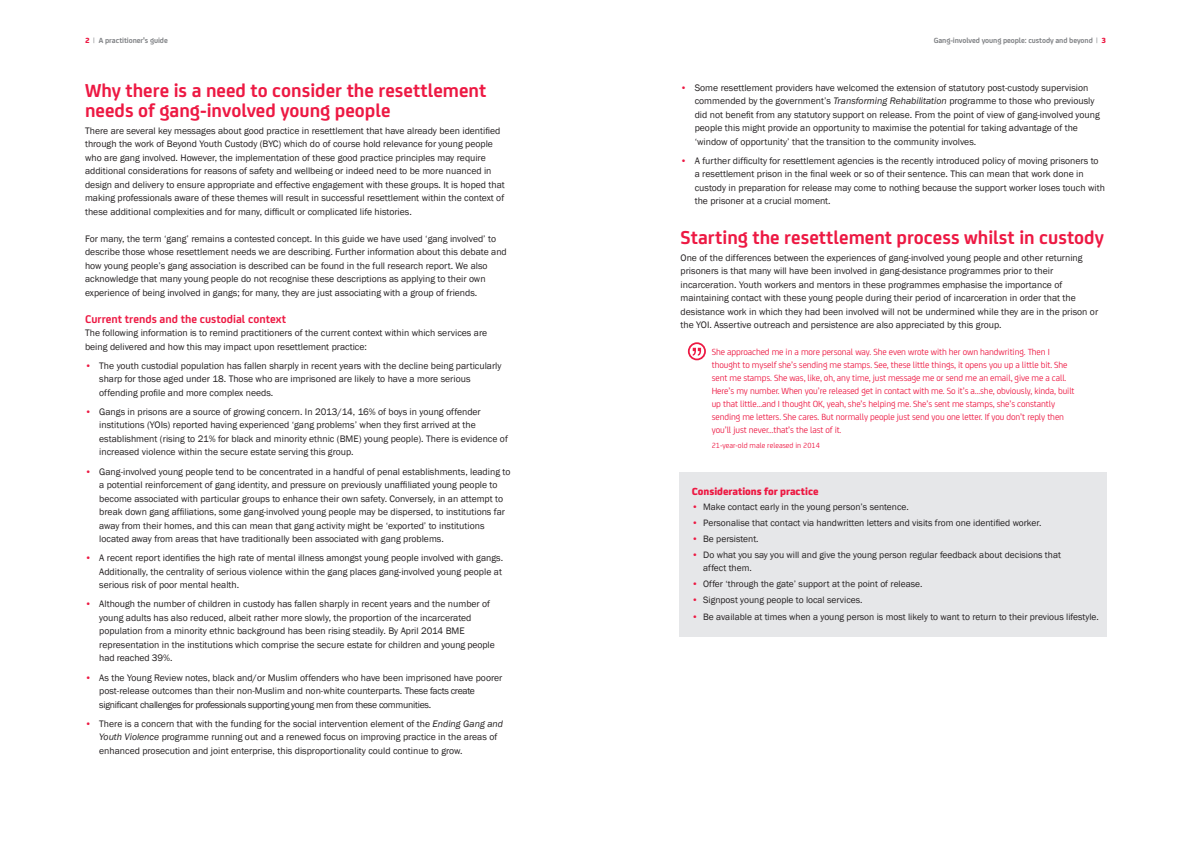
<style>
.page{position:relative;width:1191px;height:842px;background:#fff}
.page>*{position:absolute;margin:0;border:0;box-sizing:border-box;transform-origin:0 0}
.subhead_joeybold_20p{font:700 20px/20px "FS Joey";color:#ed1943}
.body_copy_franklin_g{font:700 12px "FS Joey";color:#ed1943}
.body_copy_franklin_g-2{font:800 11px "FS Joey";color:#ed1943}
.BODY_COPY_franklin_g{font:9.7px/13.5px "Franklin Gothic";color:#231f20}
.body_copy_franklin_g-3{font:9.7px/13.5px "Franklin Gothic";color:#231f20}
.talking_quote_red{font:9.5px/13px "FS Joey";letter-spacing:-.01em;color:#ed1943}
.consideration_box{font:9.5px/13px "Franklin Gothic";color:#231f20}
.text{font:700 8px "FS Joey";letter-spacing:-.01em;color:#808285}
.talking_quote_red_su{font:8px "FS Joey";color:#ed1943}
.s1{font-weight:800;color:#ed1943}
.s2{font-weight:400}
.s3{font-size:9.5px;color:#ed1943}
.s4{font-style:italic}
.s5{color:#ed1943}
</style>
<div class="page">
<div style="left:679px;top:472px;width:427px;height:164px;background:#e6e7e9"></div>
<div style="left:688px;top:342px;width:18px;height:18px;border:2px solid #ed1943;border-radius:50%"></div>
<svg style="left:692px;top:348px;width:9px;height:8px"></svg>
<p class="text" style="left:85px;top:34px;width:84px"><span class="s1">2</span> <span class="s2">|</span> A practitioner's guide</p>
<p class="text" style="left:933px;top:34px;width:174px">Gang-involved young people: custody and beyond <span class="s2">|</span> <span class="s1">3</span></p>
<p class="subhead_joeybold_20p" style="left:85px;top:79px;width:403px">Why there is a need to consider the resettlement needs of gang-involved young people</p>
<p class="body_copy_franklin_g-3" style="left:85px;top:124px;width:421px">There are several key messages about good practice in resettlement that have already been identified through the work of Beyond Youth Custody (BYC) which do of course hold relevance for young people who are gang involved. However, the implementation of these good practice principles may require additional considerations for reasons of safety and wellbeing or indeed need to be more nuanced in design and delivery to ensure appropriate and effective engagement with these groups. It is hoped that making professionals aware of these themes will result in successful resettlement within the context of these additional complexities and for many, difficult or complicated life histories.</p>
<p class="body_copy_franklin_g-3" style="left:85px;top:232px;width:423px">For many, the term ‘gang’ remains a contested concept. In this guide we have used ‘gang involved’ to describe those whose resettlement needs we are describing. Further information about this debate and how young people’s gang association is described can be found in the full research report. We also acknowledge that many young people do not recognise these descriptions as applying to their own experience of being involved in gangs; for many, they are just associating with a group of friends.</p>
<p class="body_copy_franklin_g" style="left:85px;top:310px;width:203px">Current trends and the custodial context</p>
<p class="body_copy_franklin_g-3" style="left:85px;top:326px;width:404px">The following information is to remind practitioners of the current context within which services are being delivered and how this may impact upon resettlement practice:</p>
<p class="BODY_COPY_franklin_g" style="left:99px;top:359px;width:404px;text-indent:-14px"><span class="s3">•</span> The youth custodial population has fallen sharply in recent years with the decline being particularly sharp for those aged under 18. Those who are imprisoned are likely to have a more serious offending profile and more complex needs.</p>
<p class="BODY_COPY_franklin_g" style="left:99px;top:405px;width:410px;text-indent:-14px"><span class="s3">•</span> Gangs in prisons are a source of growing concern. In 2013/14, 16% of boys in young offender institutions (YOIs) reported having experienced ‘gang problems’ when they first arrived at the establishment (rising to 21% for black and minority ethnic (BME) young people). There is evidence of increased violence within the secure estate serving this group.</p>
<p class="BODY_COPY_franklin_g" style="left:99px;top:465px;width:413px;text-indent:-14px"><span class="s3">•</span> Gang-involved young people tend to be concentrated in a handful of penal establishments, leading to a potential reinforcement of gang identity, and pressure on previously unaffiliated young people to become associated with particular groups to enhance their own safety. Conversely, in an attempt to break down gang affiliations, some gang-involved young people may be dispersed, to institutions far away from their homes, and this can mean that gang activity might be ‘exported’ to institutions located away from areas that have traditionally been associated with gang problems.</p>
<p class="BODY_COPY_franklin_g" style="left:99px;top:551px;width:405px;text-align:justify;text-indent:-14px"><span class="s3">•</span> A recent report identifies the high rate of mental illness amongst young people involved with gangs.<br>Additionally, the centrality of serious violence within the gang places gang-involved young people at serious risk of poor mental health.</p>
<p class="BODY_COPY_franklin_g" style="left:99px;top:598px;width:397px;text-indent:-14px"><span class="s3">•</span> Although the number of children in custody has fallen sharply in recent years and the number of young adults has also reduced, albeit rather more slowly, the proportion of the incarcerated population from a minority ethnic background has been rising steadily. By April 2014 BME representation in the institutions which comprise the secure estate for children and young people had reached 39%.</p>
<p class="BODY_COPY_franklin_g" style="left:99px;top:671px;width:405px;text-indent:-14px"><span class="s3">•</span> As the Young Review notes, black and/or Muslim offenders who have been imprisoned have poorer post-release outcomes than their non-Muslim and non-white counterparts. These facts create significant challenges for professionals supporting young men from these communities.</p>
<p class="BODY_COPY_franklin_g" style="left:99px;top:717px;width:405px;text-indent:-14px"><span class="s3">•</span> There is a concern that with the funding for the social intervention element of the <span class="s4">Ending Gang and<br>Youth Violence</span> programme running out and a renewed focus on improving practice in the areas of enhanced prosecution and joint enterprise, this disproportionality could continue to grow.</p>
<p class="BODY_COPY_franklin_g" style="left:694px;top:81px;width:406px;text-indent:-14px"><span class="s3">•</span> Some resettlement providers have welcomed the extension of statutory post-custody supervision commended by the government’s <span class="s4">Transforming Rehabilitation</span> programme to those who previously did not benefit from any statutory support on release. From the point of view of gang-involved young people this might provide an opportunity to maximise the potential for taking advantage of the ‘window of opportunity’ that the transition to the community involves.</p>
<p class="BODY_COPY_franklin_g" style="left:694px;top:154px;width:412px;text-indent:-14px"><span class="s3">•</span> A further difficulty for resettlement agencies is the recently introduced policy of moving prisoners to a resettlement prison in the final week or so of their sentence. This can mean that work done in custody in preparation for release may come to nothing because the support worker loses touch with the prisoner at a crucial moment.</p>
<p class="subhead_joeybold_20p" style="left:680px;top:226px;width:425px">Starting the resettlement process whilst in custody</p>
<p class="body_copy_franklin_g-3" style="left:680px;top:251px;width:419px">One of the differences between the experiences of gang-involved young people and other returning prisoners is that many will have been involved in gang-desistance programmes prior to their incarceration. Youth workers and mentors in these programmes emphasise the importance of maintaining contact with these young people during their period of incarceration in order that the desistance work in which they had been involved will not be undermined while they are in the prison or the YOI. Assertive outreach and persistence are also appreciated by this group.</p>
<p class="talking_quote_red" style="left:711px;top:344px;width:364px">She approached me in a more personal way. She even wrote with her own handwriting. Then I thought to myself she’s sending me stamps. See, these little things, it opens you up a little bit. She sent me stamps. She was, like, oh, any time, just message me or send me an email, give me a call.<br>Here’s my number. When you’re released get in contact with me. So it’s a…she, obviously, kinda, built up that little…and I thought OK, yeah, she’s helping me. She’s sent me stamps, she’s constantly sending me letters. She cares. But normally people just send you one letter. If you don’t reply then you’ll just never…that’s the last of it.</p>
<p class="talking_quote_red_su" style="left:711px;top:440px;width:110px">21-year-old male released in 2014</p>
<p class="body_copy_franklin_g-2" style="left:692px;top:482px;width:128px">Considerations for practice</p>
<p class="consideration_box" style="left:692px;top:501px;width:218px"><span class="s5">•</span> Make contact early in the young person’s sentence.</p>
<p class="consideration_box" style="left:692px;top:517px;width:351px"><span class="s5">•</span> Personalise that contact via handwritten letters and visits from one identified worker.</p>
<p class="consideration_box" style="left:692px;top:533px;width:68px"><span class="s5">•</span> Be persistent.</p>
<p class="consideration_box" style="left:703px;top:548px;width:359px;text-indent:-11px"><span class="s5">•</span> Do what you say you will and give the young person regular feedback about decisions that affect them.</p>
<p class="consideration_box" style="left:692px;top:577px;width:232px"><span class="s5">•</span> Offer ‘through the gate’ support at the point of release.</p>
<p class="consideration_box" style="left:692px;top:593px;width:172px"><span class="s5">•</span> Signpost young people to local services.</p>
<p class="consideration_box" style="left:692px;top:610px;width:408px"><span class="s5">•</span> Be available at times when a young person is most likely to want to return to their previous lifestyle.</p>
</div>
